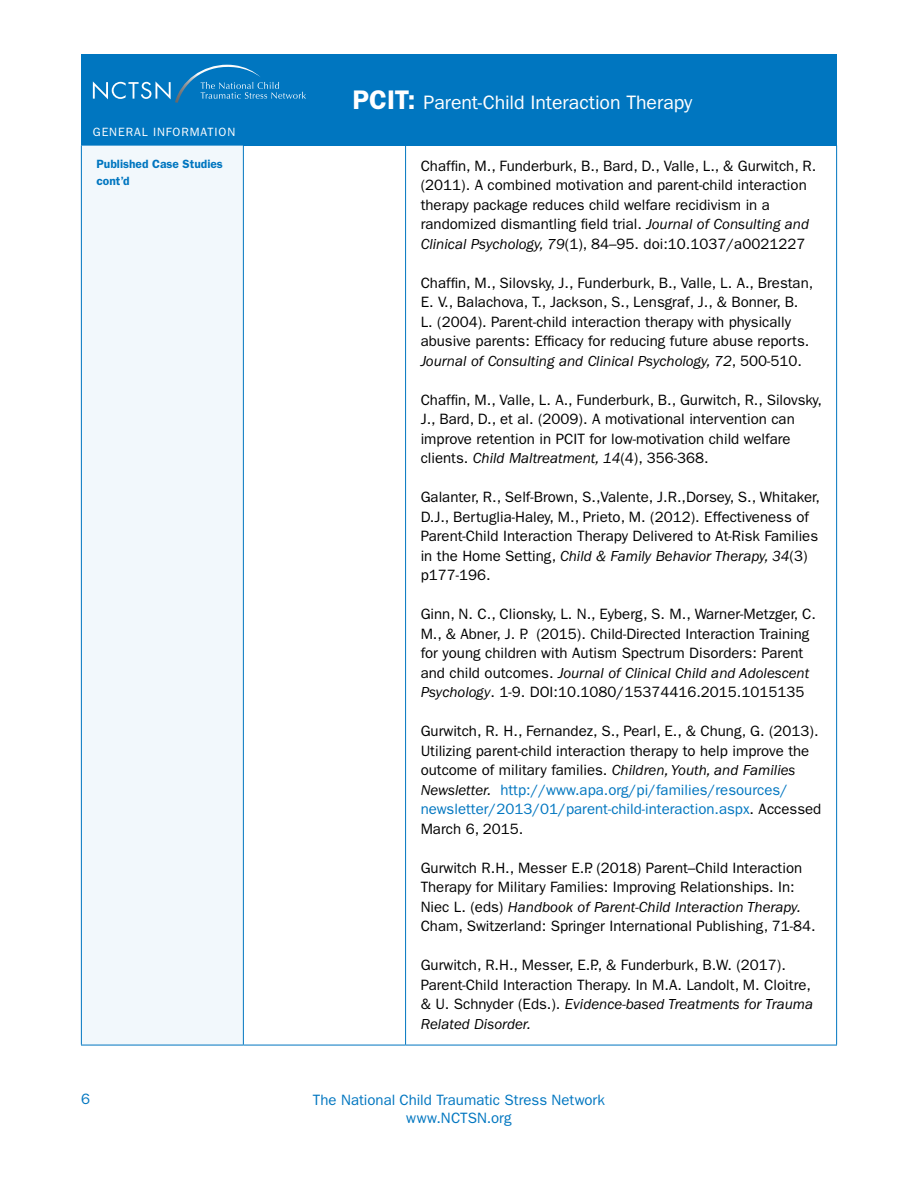
<style>
.page{position:relative;width:918px;height:1188px;background:#fff}
.page>*{position:absolute;margin:0;border:0;box-sizing:border-box;transform-origin:0 0}
.t1{font:19.5px "ITC Franklin Gothic Std";letter-spacing:-.005em;color:#fff}
.t2{font:15px/19.5px "ITC Franklin Gothic Std";color:#000}
.t3{font:15px/18px "ITC Franklin Gothic Std";color:#0076c0;text-align:center}
.t4{font:600 12px/16.5px "ITC Franklin Gothic Std";color:#0076c0}
.t5{font:12px "ITC Franklin Gothic Std";letter-spacing:.075em;color:#fff}
.s1{font-weight:600;font-size:27px}
.s2{font-style:italic}
.s3{color:#0076c0}
</style>
<div class="page">
<div style="left:81px;top:54px;width:756px;height:92px;background:#0076c0"></div>
<svg style="left:93px;top:64px;width:213px;height:39px"></svg>
<div style="left:81px;top:145px;width:162px;height:900px;background:#f2f8fc"></div>
<hr style="left:81px;top:145px;width:162px;height:1px;background:#0076c0">
<hr style="left:81px;top:146px;width:1px;height:899px;background:#0076c0">
<hr style="left:243px;top:146px;width:1px;height:899px;background:#0076c0">
<hr style="left:405px;top:146px;width:1px;height:899px;background:#0076c0">
<hr style="left:836px;top:146px;width:1px;height:899px;background:#0076c0">
<hr style="left:81px;top:1045px;width:162px;height:1px;background:#0076c0">
<hr style="left:243px;top:1045px;width:163px;height:1px;background:#0076c0">
<hr style="left:406px;top:1045px;width:431px;height:1px;background:#0076c0">
<h1 class="t1" style="left:352px;top:91px;width:341px"><span class="s1">PCIT:</span> Parent-Child Interaction Therapy</h1>
<p class="t5" style="left:93px;top:125px;width:144px">GENERAL INFORMATION</p>
<p class="t4" style="left:96px;top:156px;width:128px">Published Case Studies cont’d</p>
<p class="t2" style="left:421px;top:156px;width:397px">Chaffin, M., Funderburk, B., Bard, D., Valle, L., &amp; Gurwitch, R. (2011). A combined motivation and parent-child interaction therapy package reduces child welfare recidivism in a randomized dismantling field trial. <span class="s2">Journal of Consulting and Clinical Psychology, 79</span>(1), 84–95. doi:10.1037/a0021227</p>
<p class="t2" style="left:421px;top:273px;width:394px">Chaffin, M., Silovsky, J., Funderburk, B., Valle, L. A., Brestan, E. V., Balachova, T., Jackson, S., Lensgraf, J., &amp; Bonner, B.<br>L. (2004). Parent-child interaction therapy with physically abusive parents: Efficacy for reducing future abuse reports.<br><span class="s2">Journal of Consulting and Clinical Psychology, 72</span>, 500-510.</p>
<p class="t2" style="left:421px;top:390px;width:403px">Chaffin, M., Valle, L. A., Funderburk, B., Gurwitch, R., Silovsky, J., Bard, D., et al. (2009). A motivational intervention can improve retention in PCIT for low-motivation child welfare clients. <span class="s2">Child Maltreatment, 14</span>(4), 356-368.</p>
<p class="t2" style="left:421px;top:487px;width:401px">Galanter, R., Self-Brown, S.,Valente, J.R.,Dorsey, S., Whitaker, D.J., Bertuglia-Haley, M., Prieto, M. (2012). Effectiveness of Parent-Child Interaction Therapy Delivered to At-Risk Families in the Home Setting, <span class="s2">Child &amp; Family Behavior Therapy, 34</span>(3) p177-196.</p>
<p class="t2" style="left:421px;top:604px;width:397px">Ginn, N. C., Clionsky, L. N., Eyberg, S. M., Warner-Metzger, C.<br>M., &amp; Abner, J. P. (2015). Child-Directed Interaction Training for young children with Autism Spectrum Disorders: Parent and child outcomes. <span class="s2">Journal of Clinical Child and Adolescent Psychology</span>. 1-9. DOI:10.1080/15374416.2015.1015135</p>
<p class="t2" style="left:421px;top:721px;width:402px">Gurwitch, R. H., Fernandez, S., Pearl, E., &amp; Chung, G. (2013).<br>Utilizing parent-child interaction therapy to help improve the outcome of military families. <span class="s2">Children, Youth, and Families Newsletter.</span> <span class="s3">http://www.apa.org/pi/families/resources/ newsletter/2013/01/parent-child-interaction.aspx</span>. Accessed March 6, 2015.</p>
<p class="t2" style="left:421px;top:858px;width:397px">Gurwitch R.H., Messer E.P. (2018) Parent–Child Interaction Therapy for Military Families: Improving Relationships. In:<br>Niec L. (eds) <span class="s2">Handbook of Parent-Child Interaction Therapy.<br></span>Cham, Switzerland: Springer International Publishing, 71-84.</p>
<p class="t2" style="left:421px;top:955px;width:394px">Gurwitch, R.H., Messer, E.P., &amp; Funderburk, B.W. (2017).<br>Parent-Child Interaction Therapy. In M.A. Landolt, M. Cloitre, &amp; U. Schnyder (Eds.). <span class="s2">Evidence-based Treatments for Trauma Related Disorder.</span></p>
<p class="t3" style="left:81px;top:1090px;width:10px">6</p>
<p class="t3" style="left:313px;top:1091px;width:294px">The National Child Traumatic Stress Network www.NCTSN.org</p>
</div>
